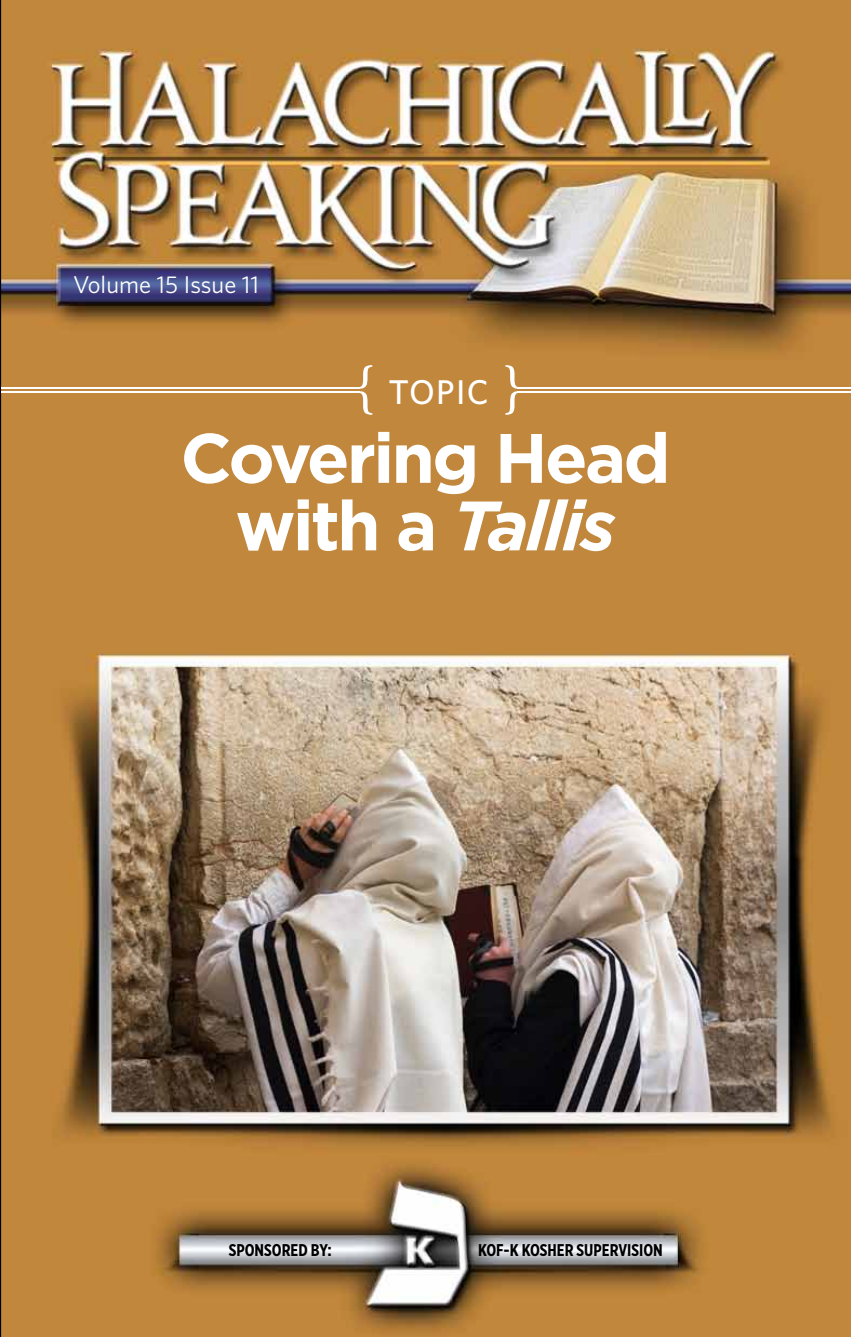
<style>
.page{position:relative;width:851px;height:1337px;background:#fff}
.page>*{position:absolute;margin:0;border:0;box-sizing:border-box;transform-origin:0 0}
.t1{font:700 69.75px/67.5px "Gotham";letter-spacing:-.04em;color:#fff;text-align:center}
.t2{font:500 34.43px "Whitney Smallcaps";letter-spacing:.04em;color:#fff}
.t3{font:24.3px "Whitney Pro";color:#fff}
.t4{font:700 17.1px "Gotham X Narrow";color:#000}
.s1{font-style:italic}
</style>
<div class="page">
<img style="left:0;top:0;width:850px;height:1336px">
<svg style="left:357px;top:365px;width:15px;height:50px"></svg>
<hr style="left:2px;top:387px;width:357px;height:1px;background:#fff">
<hr style="left:2px;top:391px;width:357px;height:1px;background:#fff">
<svg style="left:505px;top:365px;width:15px;height:50px"></svg>
<hr style="left:518px;top:387px;width:332px;height:1px;background:#fff">
<hr style="left:518px;top:391px;width:332px;height:1px;background:#fff">
<h3 class="t3" style="left:73px;top:268px;width:187px">Volume 15 Issue 11</h3>
<h2 class="t2" style="left:388px;top:371px;width:102px">TOPIC</h2>
<h1 class="t1" style="left:180px;top:422px;width:491px">Covering Head with a <span class="s1">Tallis</span></h1>
<p class="t4" style="left:229px;top:1239px;width:105px">SPONSORED BY:</p>
<p class="t4" style="left:478px;top:1239px;width:186px">KOF-K KOSHER SUPERVISION</p>
</div>
